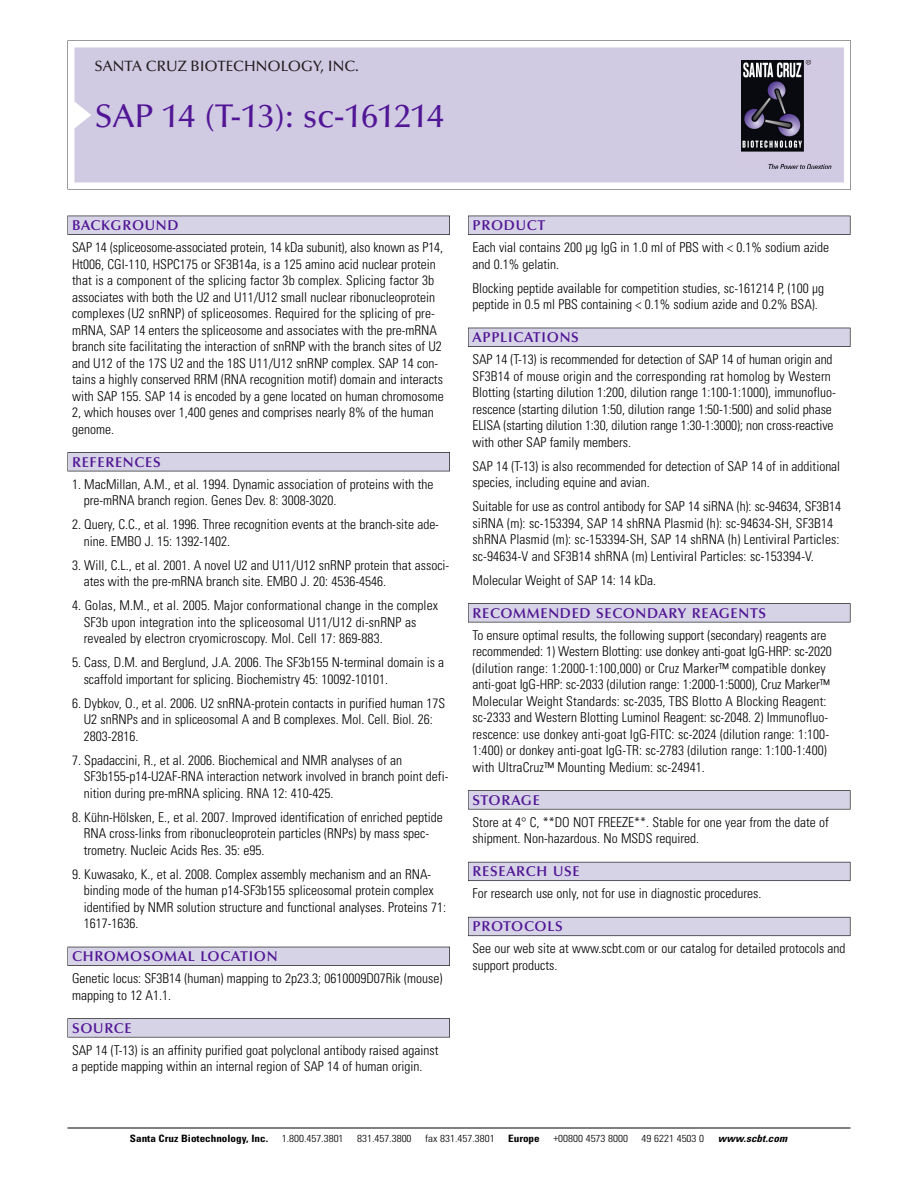
<style>
.page{position:relative;width:918px;height:1188px;background:#fff}
.page>*{position:absolute;margin:0;border:0;box-sizing:border-box;transform-origin:0 0}
.t1{font:500 33px "Optima";color:#511695}
.t2{font:500 15px "Optima";color:#231f20}
.t3{font:600 14.25px "Optima";letter-spacing:.05em;color:#511695}
.t4{font:300 condensed 13.5px/16.5px "Univers";color:#000}
.t5{font:300 condensed 10.2px "Univers";color:#000;scale:1.1 1}
.t6{font:700 condensed 10.2px "Univers";color:#000;scale:1.1 1}
.t7{font:italic 700 condensed 10.2px "Univers";letter-spacing:.005em;color:#000;scale:1.1 1}
</style>
<div class="page">
<svg style="left:68px;top:40px;width:783px;height:149px"></svg>
<div style="left:74px;top:47px;width:770px;height:135px;background:#d1cae3"></div>
<img style="left:741px;top:60px;width:90px;height:108px">
<div style="left:68px;top:216px;width:382px;height:19px;background:#525155"></div>
<div style="left:68px;top:216px;width:381px;height:18px;background:#d7d3e7"></div>
<div style="left:68px;top:452px;width:382px;height:19px;background:#525155"></div>
<div style="left:68px;top:453px;width:381px;height:18px;background:#d7d3e7"></div>
<div style="left:68px;top:947px;width:382px;height:19px;background:#525158"></div>
<div style="left:68px;top:947px;width:381px;height:18px;background:#d7d3e7"></div>
<div style="left:68px;top:1018px;width:382px;height:19px;background:#575759"></div>
<div style="left:68px;top:1019px;width:381px;height:18px;background:#d7d3e7"></div>
<div style="left:468px;top:216px;width:382px;height:19px;background:#525155"></div>
<div style="left:468px;top:216px;width:382px;height:18px;background:#d7d3e7"></div>
<div style="left:468px;top:328px;width:382px;height:19px;background:#515055"></div>
<div style="left:468px;top:328px;width:382px;height:18px;background:#d7d3e7"></div>
<div style="left:468px;top:603px;width:382px;height:19px;background:#545357"></div>
<div style="left:468px;top:604px;width:382px;height:18px;background:#d7d3e7"></div>
<div style="left:468px;top:790px;width:382px;height:19px;background:#575759"></div>
<div style="left:468px;top:791px;width:382px;height:18px;background:#d7d3e7"></div>
<div style="left:468px;top:862px;width:382px;height:19px;background:#5b5a62"></div>
<div style="left:468px;top:862px;width:382px;height:18px;background:#d7d3e7"></div>
<div style="left:468px;top:917px;width:382px;height:19px;background:#66646e"></div>
<div style="left:468px;top:917px;width:382px;height:18px;background:#d7d3e7"></div>
<hr style="left:68px;top:1128px;width:782px;height:1px;background:#000">
<p class="t2" style="left:94px;top:61px;width:266px">SANTA CRUZ BIOTECHNOLOGY, INC.</p>
<h1 class="t1" style="left:94px;top:103px;width:351px">SAP 14 (T-13): sc-161214</h1>
<p class="t3" style="left:72px;top:219px;width:108px">BACKGROUND</p>
<p class="t4" style="left:72px;top:240px;width:373px">SAP 14 (spliceosome-associated protein, 14 kDa subunit), also known as P14, Ht006, CGI-110, HSPC175 or SF3B14a, is a 125 amino acid nuclear protein that is a component of the splicing factor 3b complex. Splicing factor 3b associates with both the U2 and U11/U12 small nuclear ribonucleoprotein complexes (U2 snRNP) of spliceosomes. Required for the splicing of pre&shy;mRNA, SAP 14 enters the spliceosome and associates with the pre-mRNA branch site facilitating the interaction of snRNP with the branch sites of U2 and U12 of the 17S U2 and the 18S U11/U12 snRNP complex. SAP 14 con&shy;tains a highly conserved RRM (RNA recognition motif) domain and interacts with SAP 155. SAP 14 is encoded by a gene located on human chromosome 2, which houses over 1,400 genes and comprises nearly 8% of the human genome.</p>
<p class="t3" style="left:72px;top:456px;width:90px">REFERENCES</p>
<p class="t4" style="left:84px;top:477px;width:351px;text-indent:-12px">1. MacMillan, A.M., et al. 1994. Dynamic association of proteins with the pre-mRNA branch region. Genes Dev. 8: 3008-3020.</p>
<p class="t4" style="left:84px;top:517px;width:357px;text-indent:-12px">2. Query, C.C., et al. 1996. Three recognition events at the branch-site ade&shy;nine. EMBO J. 15: 1392-1402.</p>
<p class="t4" style="left:84px;top:558px;width:367px;text-indent:-12px">3. Will, C.L., et al. 2001. A novel U2 and U11/U12 snRNP protein that associ&shy;ates with the pre-mRNA branch site. EMBO J. 20: 4536-4546.</p>
<p class="t4" style="left:84px;top:598px;width:356px;text-indent:-12px">4. Golas, M.M., et al. 2005. Major conformational change in the complex<br>SF3b upon integration into the spliceosomal U11/U12 di-snRNP as revealed by electron cryomicroscopy. Mol. Cell 17: 869-883.</p>
<p class="t4" style="left:84px;top:655px;width:362px;text-indent:-12px">5. Cass, D.M. and Berglund, J.A. 2006. The SF3b155 N-terminal domain is a scaffold important for splicing. Biochemistry 45: 10092-10101.</p>
<p class="t4" style="left:84px;top:696px;width:363px;text-indent:-12px">6. Dybkov, O., et al. 2006. U2 snRNA-protein contacts in purified human 17S<br>U2 snRNPs and in spliceosomal A and B complexes. Mol. Cell. Biol. 26:<br>2803-2816.</p>
<p class="t4" style="left:84px;top:753px;width:366px;text-indent:-12px">7. Spadaccini, R., et al. 2006. Biochemical and NMR analyses of an<br>SF3b155-p14-U2AF-RNA interaction network involved in branch point defi&shy;nition during pre-mRNA splicing. RNA 12: 410-425.</p>
<p class="t4" style="left:84px;top:810px;width:361px;text-indent:-12px">8. Kühn-Hölsken, E., et al. 2007. Improved identification of enriched peptide<br>RNA cross-links from ribonucleoprotein particles (RNPs) by mass spec&shy;trometry. Nucleic Acids Res. 35: e95.</p>
<p class="t4" style="left:84px;top:867px;width:364px;text-indent:-12px">9. Kuwasako, K., et al. 2008. Complex assembly mechanism and an RNA&shy;binding mode of the human p14-SF3b155 spliceosomal protein complex identified by NMR solution structure and functional analyses. Proteins 71:<br>1617-1636.</p>
<p class="t3" style="left:72px;top:951px;width:207px">CHROMOSOMAL LOCATION</p>
<p class="t4" style="left:72px;top:971px;width:372px">Genetic locus: SF3B14 (human) mapping to 2p23.3; 0610009D07Rik (mouse) mapping to 12 A1.1.</p>
<p class="t3" style="left:72px;top:1022px;width:61px">SOURCE</p>
<p class="t4" style="left:72px;top:1043px;width:368px">SAP 14 (T-13) is an affinity purified goat polyclonal antibody raised against a peptide mapping within an internal region of SAP 14 of human origin.</p>
<p class="t3" style="left:473px;top:219px;width:74px">PRODUCT</p>
<p class="t4" style="left:473px;top:240px;width:358px">Each vial contains 200 µg IgG in 1.0 ml of PBS with &lt; 0.1% sodium azide and 0.1% gelatin.</p>
<p class="t4" style="left:473px;top:281px;width:353px">Blocking peptide available for competition studies, sc-161214 P, (100 µg peptide in 0.5 ml PBS containing &lt; 0.1% sodium azide and 0.2% BSA).</p>
<p class="t3" style="left:473px;top:332px;width:108px">APPLICATIONS</p>
<p class="t4" style="left:473px;top:352px;width:365px">SAP 14 (T-13) is recommended for detection of SAP 14 of human origin and SF3B14 of mouse origin and the corresponding rat homolog by Western Blotting (starting dilution 1:200, dilution range 1:100-1:1000), immunofluo&shy;rescence (starting dilution 1:50, dilution range 1:50-1:500) and solid phase ELISA (starting dilution 1:30, dilution range 1:30-1:3000); non cross-reactive with other SAP family members.</p>
<p class="t4" style="left:473px;top:459px;width:369px">SAP 14 (T-13) is also recommended for detection of SAP 14 of in additional species, including equine and avian.</p>
<p class="t4" style="left:473px;top:499px;width:370px">Suitable for use as control antibody for SAP 14 siRNA (h): sc-94634, SF3B14 siRNA (m): sc-153394, SAP 14 shRNA Plasmid (h): sc-94634-SH, SF3B14 shRNA Plasmid (m): sc-153394-SH, SAP 14 shRNA (h) Lentiviral Particles: sc-94634-V and SF3B14 shRNA (m) Lentiviral Particles: sc-153394-V.</p>
<p class="t4" style="left:473px;top:573px;width:185px">Molecular Weight of SAP 14: 14 kDa.</p>
<p class="t3" style="left:473px;top:607px;width:295px">RECOMMENDED SECONDARY REAGENTS</p>
<p class="t4" style="left:473px;top:628px;width:361px">To ensure optimal results, the following support (secondary) reagents are recommended: 1) Western Blotting: use donkey anti-goat IgG-HRP: sc-2020 (dilution range: 1:2000-1:100,000) or Cruz Marker™ compatible donkey anti-goat IgG-HRP: sc-2033 (dilution range: 1:2000-1:5000), Cruz Marker™ Molecular Weight Standards: sc-2035, TBS Blotto A Blocking Reagent: sc-2333 and Western Blotting Luminol Reagent: sc-2048. 2) Immunofluo&shy;rescence: use donkey anti-goat IgG-FITC: sc-2024 (dilution range: 1:100- 1:400) or donkey anti-goat IgG-TR: sc-2783 (dilution range: 1:100-1:400) with UltraCruz™ Mounting Medium: sc-24941.</p>
<p class="t3" style="left:473px;top:794px;width:69px">STORAGE</p>
<p class="t4" style="left:473px;top:815px;width:358px">Store at 4° C, **DO NOT FREEZE**. Stable for one year from the date of shipment. Non-hazardous. No MSDS required.</p>
<p class="t3" style="left:473px;top:866px;width:109px">RESEARCH USE</p>
<p class="t4" style="left:473px;top:886px;width:290px">For research use only, not for use in diagnostic procedures.</p>
<p class="t3" style="left:473px;top:921px;width:92px">PROTOCOLS</p>
<p class="t4" style="left:473px;top:941px;width:375px">See our web site at www.scbt.com or our catalog for detailed protocols and support products.</p>
<p class="t6" style="left:130px;top:1135px;width:127px">Santa Cruz Biotechnology, Inc.</p>
<p class="t5" style="left:282px;top:1135px;width:58px">1.800.457.3801</p>
<p class="t5" style="left:357px;top:1135px;width:51px">831.457.3800</p>
<p class="t5" style="left:425px;top:1135px;width:65px">fax 831.457.3801</p>
<p class="t6" style="left:508px;top:1135px;width:30px">Europe</p>
<p class="t5" style="left:553px;top:1135px;width:69px">+00800 4573 8000</p>
<p class="t5" style="left:642px;top:1135px;width:58px">49 6221 4503 0</p>
<p class="t7" style="left:718px;top:1135px;width:64px">www.scbt.com</p>
</div>
